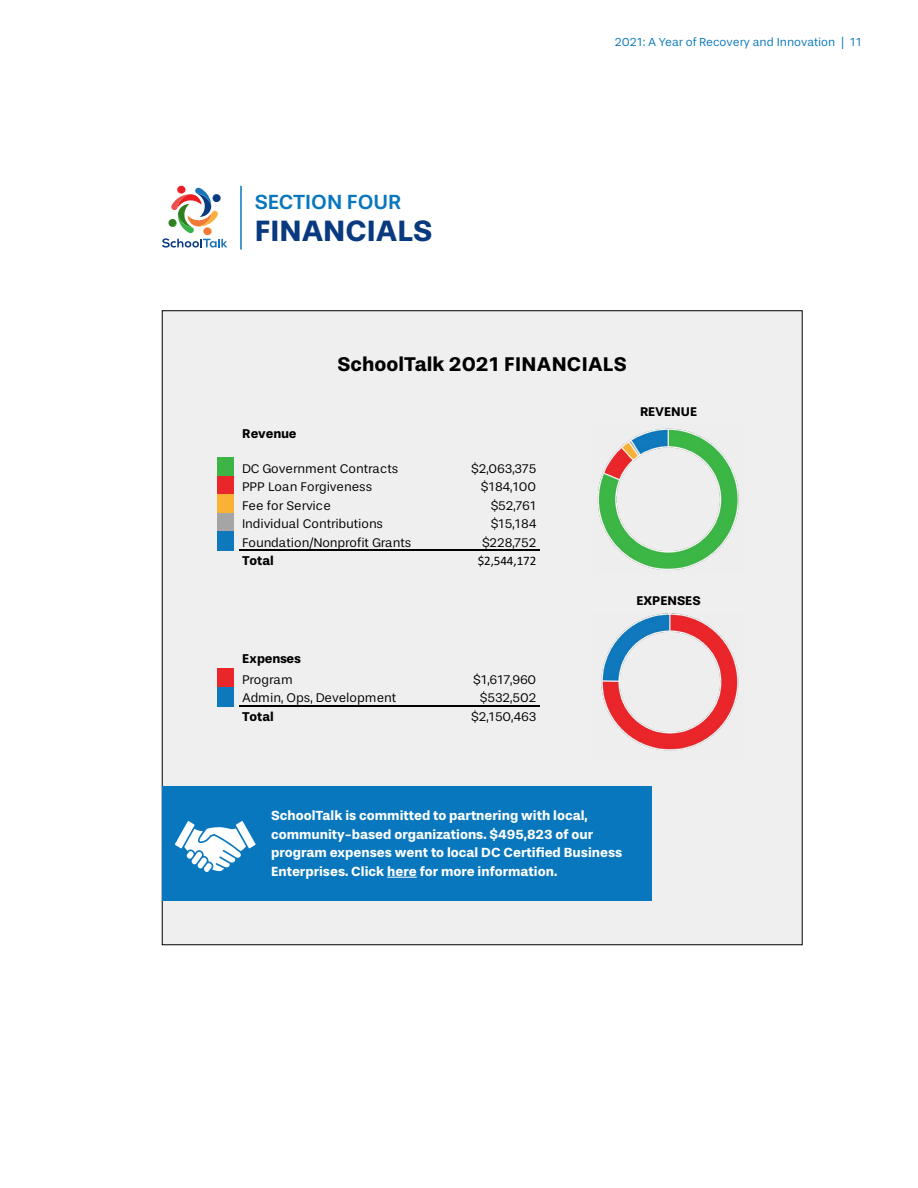
<style>
.page{position:relative;width:918px;height:1188px;background:#fff}
.page>*{position:absolute;margin:0;border:0;box-sizing:border-box;transform-origin:0 0}
.t1{font:700 30px "Stevie Sans";color:#093a80}
.t2{font:500 21px "Stevie Sans";color:#0877bd}
.t3{font:700 20.25px "Stevie Sans";color:#000}
.t4{font:700 13.5px/18.5px "Stevie Sans";color:#fff}
.t5{font:13.05px/18.5px "Stevie Sans";letter-spacing:-.01em;color:#000;text-align:right}
.t6{font:700 13.05px "Stevie Sans";letter-spacing:-.01em;color:#000}
.t7{font:13.05px "Calibri";letter-spacing:-.005em;color:#000}
.t8{font:700 12.9px "Stevie Sans";color:#000}
.t9{font:12px "Stevie Sans";color:#0877bd}
</style>
<div class="page">
<div style="left:162px;top:311px;width:640px;height:634px;background:#efeff0"></div>
<svg style="left:162px;top:185px;width:65px;height:63px"></svg>
<hr style="left:240px;top:186px;width:2px;height:64px;background:#0877bd">
<img style="left:601px;top:614px;width:138px;height:137px">
<img style="left:597px;top:428px;width:142px;height:143px">
<div style="left:217px;top:457px;width:16px;height:20px;background:#3cb546"></div>
<div style="left:217px;top:476px;width:16px;height:19px;background:#ea262b"></div>
<div style="left:217px;top:494px;width:16px;height:20px;background:#f9b136"></div>
<div style="left:217px;top:513px;width:16px;height:19px;background:#a5a5a5"></div>
<div style="left:217px;top:531px;width:16px;height:20px;background:#0e78bd"></div>
<hr style="left:239px;top:550px;width:301px;height:1px;background:#000">
<div style="left:217px;top:669px;width:16px;height:19px;background:#ea262b"></div>
<div style="left:217px;top:687px;width:16px;height:20px;background:#0e78bd"></div>
<hr style="left:239px;top:706px;width:301px;height:1px;background:#000">
<div style="left:162px;top:786px;width:489px;height:115px;background:#0877bd"></div>
<hr style="left:387px;top:877px;width:30px;height:1px;background:#fff">
<svg style="left:175px;top:821px;width:81px;height:51px"></svg>
<h2 class="t2" style="left:255px;top:191px;width:148px">SECTION FOUR</h2>
<h1 class="t1" style="left:255px;top:214px;width:179px">FINANCIALS</h1>
<p class="t9" style="left:615px;top:36px;width:249px">2021: A Year of Recovery and Innovation | 11</p>
<h3 class="t3" style="left:338px;top:353px;width:291px">SchoolTalk 2021 FINANCIALS</h3>
<p class="t6" style="left:242px;top:426px;width:56px">Revenue</p>
<p class="t5" style="left:242px;top:460px;width:158px">DC Government Contracts</p>
<p class="t5" style="left:471px;top:460px;width:67px">$2,063,375</p>
<p class="t5" style="left:242px;top:478px;width:132px">PPP Loan Forgiveness</p>
<p class="t5" style="left:481px;top:478px;width:57px">$184,100</p>
<p class="t5" style="left:242px;top:496px;width:90px">Fee for Service</p>
<p class="t5" style="left:491px;top:496px;width:47px">$52,761</p>
<p class="t5" style="left:242px;top:515px;width:143px">Individual Contributions</p>
<p class="t5" style="left:491px;top:515px;width:48px">$15,184</p>
<p class="t5" style="left:242px;top:533px;width:171px">Foundation/Nonprofit Grants</p>
<p class="t5" style="left:482px;top:533px;width:56px">$228,752</p>
<p class="t6" style="left:242px;top:553px;width:33px">Total</p>
<p class="t7" style="left:478px;top:552px;width:60px">$2,544,172</p>
<p class="t5" style="left:481px;top:541px;width:57px">$184,100 $52,761</p>
<p class="t8" style="left:640px;top:405px;width:59px">REVENUE</p>
<p class="t8" style="left:636px;top:594px;width:66px">EXPENSES</p>
<p class="t6" style="left:242px;top:646px;width:33px">Total</p>
<p class="t6" style="left:242px;top:652px;width:61px">Expenses</p>
<p class="t5" style="left:242px;top:671px;width:52px">Program</p>
<p class="t5" style="left:473px;top:671px;width:64px">$1,617,960</p>
<p class="t5" style="left:242px;top:689px;width:156px">Admin, Ops, Development</p>
<p class="t5" style="left:480px;top:689px;width:58px">$532,502</p>
<p class="t6" style="left:242px;top:709px;width:33px">Total</p>
<p class="t5" style="left:471px;top:708px;width:67px">$2,150,463</p>
<p class="t4" style="left:271px;top:807px;width:353px">SchoolTalk is committed to partnering with local, community-based organizations. $495,823 of our program expenses went to local DC Certified Business Enterprises. Click here for more information.</p>
</div>
